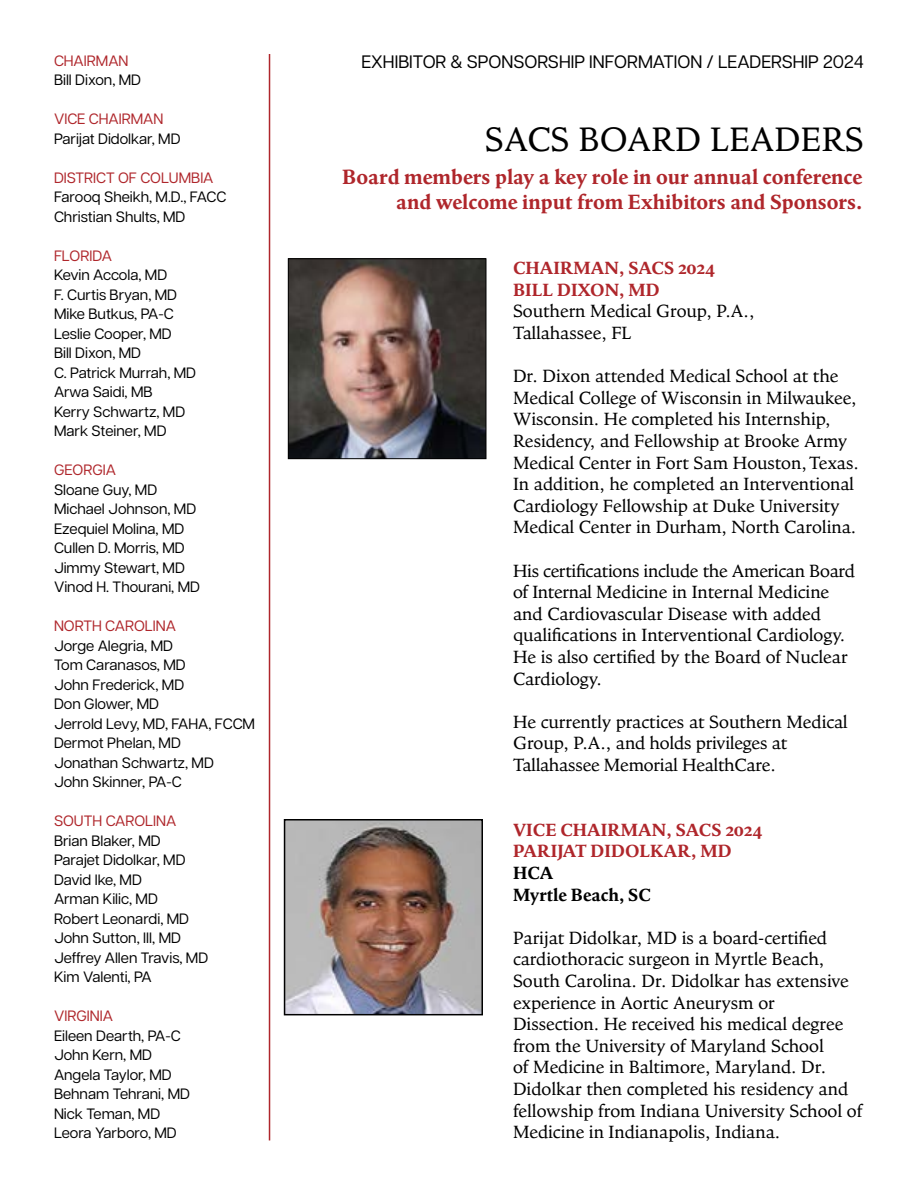
<style>
.page{position:relative;width:918px;height:1188px;background:#fff}
.page>*{position:absolute;margin:0;border:0;box-sizing:border-box;transform-origin:0 0}
.t1{font:34.5px "Goodchild Pro";color:#000}
.t2{font:700 21px/25.2px "Goodchild Pro";color:#af262b;text-align:right}
.t3{font:18px/21.6px "Goodchild Pro";color:#000}
.t4{font:700 18px/21.6px "Goodchild Pro";color:#af262b}
.t5{font:18px "Articulat CF";color:#000}
.t6{font:700 18px/21.6px "Goodchild Pro";color:#000}
.t7{font:15px/19.5px "Articulat CF";color:#000}
.t8{font:15px "Articulat CF";color:#af262b}
</style>
<div class="page">
<hr style="left:269px;top:54px;width:1px;height:1086px;background:#af262b">
<img style="left:287px;top:822px;width:193px;height:190px">
<div style="left:284px;top:819px;width:199px;height:196px;border:2px solid #000"></div>
<img style="left:290px;top:260px;width:194px;height:197px">
<div style="left:288px;top:258px;width:198px;height:201px;border:1px solid #000"></div>
<p class="t8" style="left:54px;top:50px;width:76px">CHAIRMAN</p>
<p class="t7" style="left:54px;top:70px;width:89px">Bill Dixon, MD</p>
<p class="t8" style="left:54px;top:108px;width:111px">VICE CHAIRMAN</p>
<p class="t7" style="left:54px;top:128px;width:128px">Parijat Didolkar, MD</p>
<p class="t8" style="left:54px;top:167px;width:161px">DISTRICT OF COLUMBIA</p>
<p class="t7" style="left:54px;top:187px;width:174px">Farooq Sheikh, M.D., FACC<br>Christian Shults, MD</p>
<p class="t8" style="left:54px;top:245px;width:59px">FLORIDA</p>
<p class="t7" style="left:54px;top:265px;width:144px">Kevin Accola, MD<br>F. Curtis Bryan, MD<br>Mike Butkus, PA-C<br>Leslie Cooper, MD<br>Bill Dixon, MD<br>C. Patrick Murrah, MD<br>Arwa Saidi, MB<br>Kerry Schwartz, MD<br>Mark Steiner, MD</p>
<p class="t8" style="left:54px;top:459px;width:64px">GEORGIA</p>
<p class="t7" style="left:54px;top:479px;width:148px">Sloane Guy, MD<br>Michael Johnson, MD<br>Ezequiel Molina, MD<br>Cullen D. Morris, MD<br>Jimmy Stewart, MD<br>Vinod H. Thourani, MD</p>
<p class="t8" style="left:54px;top:615px;width:124px">NORTH CAROLINA</p>
<p class="t7" style="left:54px;top:635px;width:203px">Jorge Alegria, MD<br>Tom Caranasos, MD<br>John Frederick, MD<br>Don Glower, MD<br>Jerrold Levy, MD, FAHA, FCCM<br>Dermot Phelan, MD<br>Jonathan Schwartz, MD<br>John Skinner, PA-C</p>
<p class="t8" style="left:54px;top:810px;width:124px">SOUTH CAROLINA</p>
<p class="t7" style="left:54px;top:830px;width:156px">Brian Blaker, MD<br>Parajet Didolkar, MD<br>David Ike, MD<br>Arman Kilic, MD<br>Robert Leonardi, MD<br>John Sutton, III, MD<br>Jeffrey Allen Travis, MD<br>Kim Valenti, PA</p>
<p class="t8" style="left:54px;top:1005px;width:61px">VIRGINIA</p>
<p class="t7" style="left:54px;top:1025px;width:138px">Eileen Dearth, PA-C<br>John Kern, MD<br>Angela Taylor, MD<br>Behnam Tehrani, MD<br>Nick Teman, MD<br>Leora Yarboro, MD</p>
<p class="t5" style="left:362px;top:49px;width:504px">EXHIBITOR &amp; SPONSORSHIP INFORMATION / LEADERSHIP 2024</p>
<h1 class="t1" style="left:485px;top:119px;width:381px">SACS BOARD LEADERS</h1>
<p class="t2" style="left:342px;top:164px;width:522px">Board members play a key role in our annual conference and welcome input from Exhibitors and Sponsors.</p>
<p class="t4" style="left:513px;top:257px;width:203px">CHAIRMAN, SACS 2024<br>BILL DIXON, MD</p>
<p class="t3" style="left:513px;top:300px;width:243px">Southern Medical Group, P.A.,<br>Tallahassee, FL</p>
<p class="t3" style="left:513px;top:365px;width:347px">Dr. Dixon attended Medical School at the Medical College of Wisconsin in Milwaukee, Wisconsin. He completed his Internship, Residency, and Fellowship at Brooke Army Medical Center in Fort Sam Houston, Texas.<br>In addition, he completed an Interventional Cardiology Fellowship at Duke University Medical Center in Durham, North Carolina.</p>
<p class="t3" style="left:513px;top:560px;width:343px">His certifications include the American Board of Internal Medicine in Internal Medicine and Cardiovascular Disease with added qualifications in Interventional Cardiology.<br>He is also certified by the Board of Nuclear Cardiology.</p>
<p class="t3" style="left:513px;top:711px;width:336px">He currently practices at Southern Medical<br>Group, P.A., and holds privileges at<br>Tallahassee Memorial HealthCare.</p>
<p class="t4" style="left:513px;top:819px;width:251px">VICE CHAIRMAN, SACS 2024<br>PARIJAT DIDOLKAR, MD</p>
<p class="t6" style="left:513px;top:862px;width:139px">HCA<br>Myrtle Beach, SC</p>
<p class="t3" style="left:513px;top:927px;width:351px">Parijat Didolkar, MD is a board-certified cardiothoracic surgeon in Myrtle Beach, South Carolina. Dr. Didolkar has extensive experience in Aortic Aneurysm or Dissection. He received his medical degree from the University of Maryland School<br>of Medicine in Baltimore, Maryland. Dr.<br>Didolkar then completed his residency and fellowship from Indiana University School of Medicine in Indianapolis, Indiana.</p>
</div>
